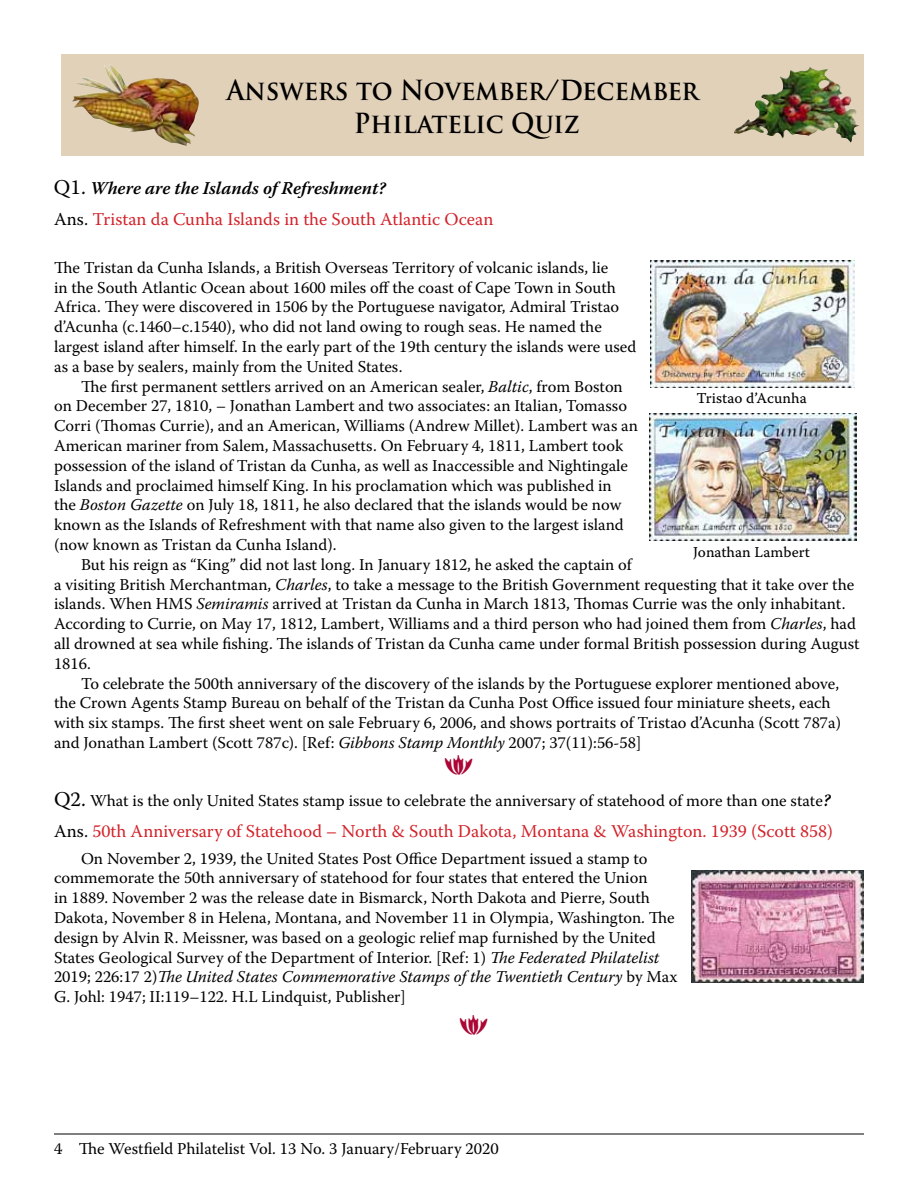
<style>
.page{position:relative;width:918px;height:1188px;background:#fff}
.page>*{position:absolute;margin:0;border:0;box-sizing:border-box;transform-origin:0 0}
.t1{font:700 27px/32.4px "Trajan Pro";color:#000;text-align:center;scale:.94 1}
.t2{font:18px/30.6px "Warnock Pro";color:#d2232a}
.t3{font:16.5px/19.8px "Warnock Pro";color:#000}
.t4{font:15px "Warnock Pro Capt";color:#000}
.s1{font-size:21px;color:#000}
.s2{font-weight:600;font-style:italic;color:#000}
.s3{color:#000}
.s4{font-style:italic}
.s5{font-size:21px}
.s6{font-weight:600;font-style:italic;font-size:18px}
</style>
<div class="page">
<hr style="left:54px;top:1134px;width:810px;height:1px;background:#000">
<div style="left:62px;top:54px;width:802px;height:102px;background:#e2d1b9"></div>
<img style="left:72px;top:65px;width:123px;height:81px">
<img style="left:734px;top:67px;width:125px;height:76px">
<img style="left:650px;top:261px;width:205px;height:126px">
<img style="left:649px;top:414px;width:207px;height:127px">
<img style="left:692px;top:871px;width:172px;height:111px">
<h1 class="t1" style="left:227px;top:75px;width:504px">Answers to November/December<br>Philatelic Quiz</h1>
<p class="t2" style="left:54px;top:172px;width:441px"><span class="s1">Q1.</span> <span class="s2">Where are the Islands of Refreshment?<br></span><span class="s3">Ans.</span> Tristan da Cunha Islands in the South Atlantic Ocean</p>
<p class="t3" style="left:54px;top:257px;width:584px">The Tristan da Cunha Islands, a British Overseas Territory of volcanic islands, lie<br>in the South Atlantic Ocean about 1600 miles off the coast of Cape Town in South Africa. They were discovered in 1506 by the Portuguese navigator, Admiral Tristao d’Acunha (c.1460–c.1540), who did not land owing to rough seas. He named the largest island after himself. In the early part of the 19th century the islands were used as a base by sealers, mainly from the United States.</p>
<p class="t3" style="left:54px;top:376px;width:585px;text-indent:27px">The first permanent settlers arrived on an American sealer, <span class="s4">Baltic</span>, from Boston on December 27, 1810, – Jonathan Lambert and two associates: an Italian, Tomasso Corri (Thomas Currie), and an American, Williams (Andrew Millet). Lambert was an American mariner from Salem, Massachusetts. On February 4, 1811, Lambert took possession of the island of Tristan da Cunha, as well as Inaccessible and Nightingale Islands and proclaimed himself King. In his proclamation which was published in<br>the <span class="s4">Boston Gazette</span> on July 18, 1811, he also declared that the islands would be now known as the Islands of Refreshment with that name also given to the largest island (now known as Tristan da Cunha Island).</p>
<p class="t3" style="left:54px;top:554px;width:807px;text-indent:27px">But his reign as “King” did not last long. In January 1812, he asked the captain of<br>a visiting British Merchantman, <span class="s4">Charles</span>, to take a message to the British Government requesting that it take over the islands. When HMS <span class="s4">Semiramis</span> arrived at Tristan da Cunha in March 1813, Thomas Currie was the only inhabitant.<br>According to Currie, on May 17, 1812, Lambert, Williams and a third person who had joined them from <span class="s4">Charles</span>, had all drowned at sea while fishing. The islands of Tristan da Cunha came under formal British possession during August 1816.</p>
<p class="t3" style="left:54px;top:673px;width:789px;text-indent:27px">To celebrate the 500th anniversary of the discovery of the islands by the Portuguese explorer mentioned above, the Crown Agents Stamp Bureau on behalf of the Tristan da Cunha Post Office issued four miniature sheets, each with six stamps. The first sheet went on sale February 6, 2006, and shows portraits of Tristao d’Acunha (Scott 787a) and Jonathan Lambert (Scott 787c). [Ref: <span class="s4">Gibbons Stamp Monthly</span> 2007; 37(11):56-58]</p>
<p class="t4" style="left:696px;top:389px;width:112px">Tristao d’Acunha</p>
<p class="t4" style="left:693px;top:543px;width:119px">Jonathan Lambert</p>
<p class="t3" style="left:54px;top:791px;width:778px"><span class="s5">Q2.</span> What is the only United States stamp issue to celebrate the anniversary of statehood of more than one state<span class="s6">?</span></p>
<p class="t2" style="left:54px;top:815px;width:781px"><span class="s3">Ans.</span> 50th Anniversary of Statehood – North &amp; South Dakota, Montana &amp; Washington. 1939 (Scott 858)</p>
<p class="t3" style="left:54px;top:848px;width:625px;text-indent:27px">On November 2, 1939, the United States Post Office Department issued a stamp to commemorate the 50th anniversary of statehood for four states that entered the Union<br>in 1889. November 2 was the release date in Bismarck, North Dakota and Pierre, South Dakota, November 8 in Helena, Montana, and November 11 in Olympia, Washington. The design by Alvin R. Meissner, was based on a geologic relief map furnished by the United States Geological Survey of the Department of Interior. [Ref: 1) <span class="s4">The Federated Philatelist </span>2019; 226:17 2)<span class="s4">The United States Commemorative Stamps of the Twentieth Century</span> by Max G. Johl: 1947; II:119–122. H.L Lindquist, Publisher]</p>
<p class="t3" style="left:54px;top:1138px;width:446px">4 The Westfield Philatelist Vol. 13 No. 3 January/February 2020</p>
</div>
